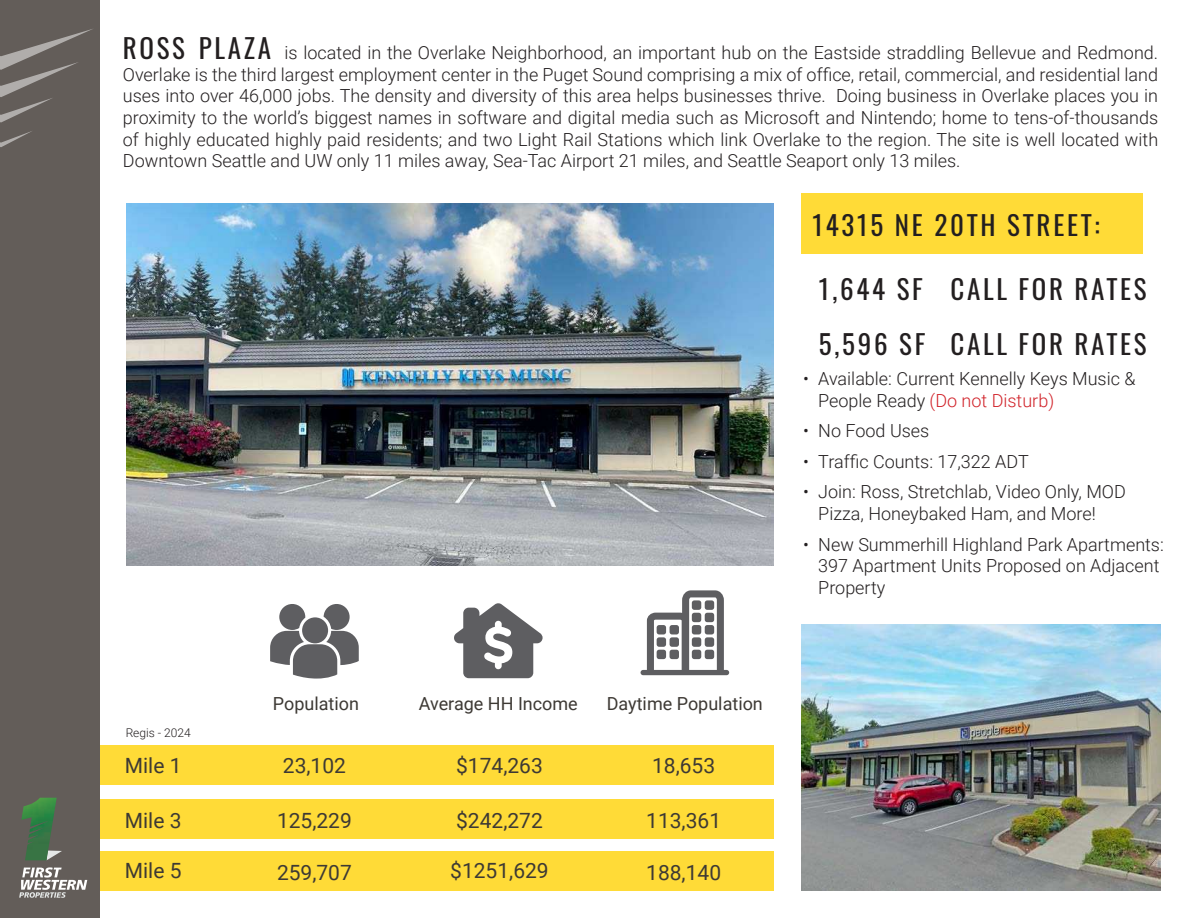
<style>
.page{position:relative;width:1188px;height:918px;background:#fff}
.page>*{position:absolute;margin:0;border:0;box-sizing:border-box;transform-origin:0 0}
.t1{font:27px "Oswald";letter-spacing:.1em;color:#231f20}
.t2{font:21px "Roboto";color:#3d3934}
.t3{font:300 18px/21.6px "Roboto";color:#231f20}
.t4{font:18px "Roboto";color:#3d3934}
.t5{font:300 12px "Roboto";color:#231f20}
.s1{font-family:"Oswald";font-weight:400;font-size:27px}
.s2{color:#d1232a}
</style>
<div class="page">
<div style="left:801px;top:193px;width:342px;height:61px;background:#ffdb37"></div>
<div style="left:89px;top:799px;width:685px;height:39px;background:#ffdb37"></div>
<div style="left:89px;top:851px;width:685px;height:40px;background:#ffdb37"></div>
<div style="left:89px;top:745px;width:685px;height:39px;background:#ffdb37"></div>
<svg style="left:641px;top:590px;width:88px;height:85px"></svg>
<div style="left:692px;top:600px;width:9px;height:10px;background:#5e5e61;border-radius:3px"></div>
<div style="left:692px;top:613px;width:9px;height:9px;background:#5e5e61;border-radius:3px"></div>
<div style="left:692px;top:625px;width:9px;height:9px;background:#5e5e61;border-radius:3px"></div>
<div style="left:705px;top:600px;width:9px;height:10px;background:#5e5e61;border-radius:3px"></div>
<div style="left:705px;top:613px;width:9px;height:9px;background:#5e5e61;border-radius:3px"></div>
<div style="left:705px;top:625px;width:9px;height:9px;background:#5e5e61;border-radius:3px"></div>
<div style="left:692px;top:637px;width:9px;height:10px;background:#5e5e61;border-radius:3px"></div>
<div style="left:692px;top:650px;width:9px;height:9px;background:#5e5e61;border-radius:3px"></div>
<div style="left:705px;top:637px;width:9px;height:10px;background:#5e5e61;border-radius:3px"></div>
<div style="left:705px;top:650px;width:9px;height:9px;background:#5e5e61;border-radius:3px"></div>
<div style="left:657px;top:625px;width:9px;height:9px;background:#5e5e61;border-radius:3px"></div>
<div style="left:670px;top:625px;width:9px;height:9px;background:#5e5e61;border-radius:3px"></div>
<div style="left:657px;top:637px;width:9px;height:10px;background:#5e5e61;border-radius:3px"></div>
<div style="left:657px;top:650px;width:9px;height:9px;background:#5e5e61;border-radius:3px"></div>
<div style="left:670px;top:637px;width:9px;height:10px;background:#5e5e61;border-radius:3px"></div>
<div style="left:670px;top:650px;width:9px;height:9px;background:#5e5e61;border-radius:3px"></div>
<svg style="left:454px;top:603px;width:89px;height:75px"></svg>
<svg style="left:270px;top:604px;width:89px;height:75px"></svg>
<div style="left:0;top:0;width:100px;height:918px;background:#635d59"></div>
<svg style="left:19px;top:867px;width:68px;height:31px"></svg>
<svg style="left:57px;top:850px;width:5px;height:4px"></svg>
<img style="left:21px;top:798px;width:36px;height:62px">
<svg style="left:0;top:29px;width:93px;height:94px"></svg>
<svg style="left:0;top:131px;width:32px;height:16px"></svg>
<img style="left:126px;top:203px;width:648px;height:362px">
<img style="left:801px;top:625px;width:360px;height:266px">
<p class="t3" style="left:123px;top:41px;width:1037px;text-align:justify"><span class="s1">ROSS PLAZA</span> is located in the Overlake Neighborhood, an important hub on the Eastside straddling Bellevue and Redmond.<br>Overlake is the third largest employment center in the Puget Sound comprising a mix of office, retail, commercial, and residential land uses into over 46,000 jobs. The density and diversity of this area helps businesses thrive. Doing business in Overlake places you in proximity to the world’s biggest names in software and digital media such as Microsoft and Nintendo; home to tens-of-thousands of highly educated highly paid residents; and two Light Rail Stations which link Overlake to the region. The site is well located with Downtown Seattle and UW only 11 miles away, Sea-Tac Airport 21 miles, and Seattle Seaport only 13 miles.</p>
<p class="t1" style="left:812px;top:201px;width:289px">14315 NE 20TH STREET:</p>
<p class="t1" style="left:819px;top:265px;width:105px">1,644 SF</p>
<p class="t1" style="left:951px;top:265px;width:198px">CALL FOR RATES</p>
<p class="t1" style="left:819px;top:320px;width:108px">5,596 SF</p>
<p class="t1" style="left:951px;top:320px;width:198px">CALL FOR RATES</p>
<p class="t5" style="left:126px;top:724px;width:67px">Regis - 2024</p>
<p class="t2" style="left:125px;top:751px;width:58px">Mile 1</p>
<p class="t2" style="left:125px;top:805px;width:58px">Mile 3</p>
<p class="t2" style="left:125px;top:856px;width:58px">Mile 5</p>
<p class="t4" style="left:273px;top:691px;width:88px">Population</p>
<p class="t4" style="left:419px;top:691px;width:161px">Average HH Income</p>
<p class="t4" style="left:607px;top:691px;width:158px">Daytime Population</p>
<p class="t2" style="left:283px;top:751px;width:65px">23,102</p>
<p class="t2" style="left:456px;top:751px;width:88px">$174,263</p>
<p class="t2" style="left:652px;top:751px;width:65px">18,653</p>
<p class="t2" style="left:277px;top:805px;width:76px">125,229</p>
<p class="t2" style="left:456px;top:805px;width:88px">$242,272</p>
<p class="t2" style="left:646px;top:805px;width:76px">113,361</p>
<p class="t2" style="left:277px;top:857px;width:76px">259,707</p>
<p class="t2" style="left:450px;top:856px;width:100px">$1251,629</p>
<p class="t2" style="left:646px;top:857px;width:76px">188,140</p>
<p class="t3" style="left:818px;top:367px;width:319px;text-indent:-15px">• Available: Current Kennelly Keys Music &amp;<br>People Ready <span class="s2">(Do not Disturb)</span></p>
<p class="t3" style="left:803px;top:419px;width:128px">• No Food Uses</p>
<p class="t3" style="left:803px;top:450px;width:227px">• Traffic Counts: 17,322 ADT</p>
<p class="t3" style="left:818px;top:481px;width:309px;text-indent:-15px">• Join: Ross, Stretchlab, Video Only, MOD<br>Pizza, Honeybaked Ham, and More!</p>
<p class="t3" style="left:818px;top:533px;width:347px;text-indent:-15px">• New Summerhill Highland Park Apartments:<br>397 Apartment Units Proposed on Adjacent<br>Property</p>
</div>
